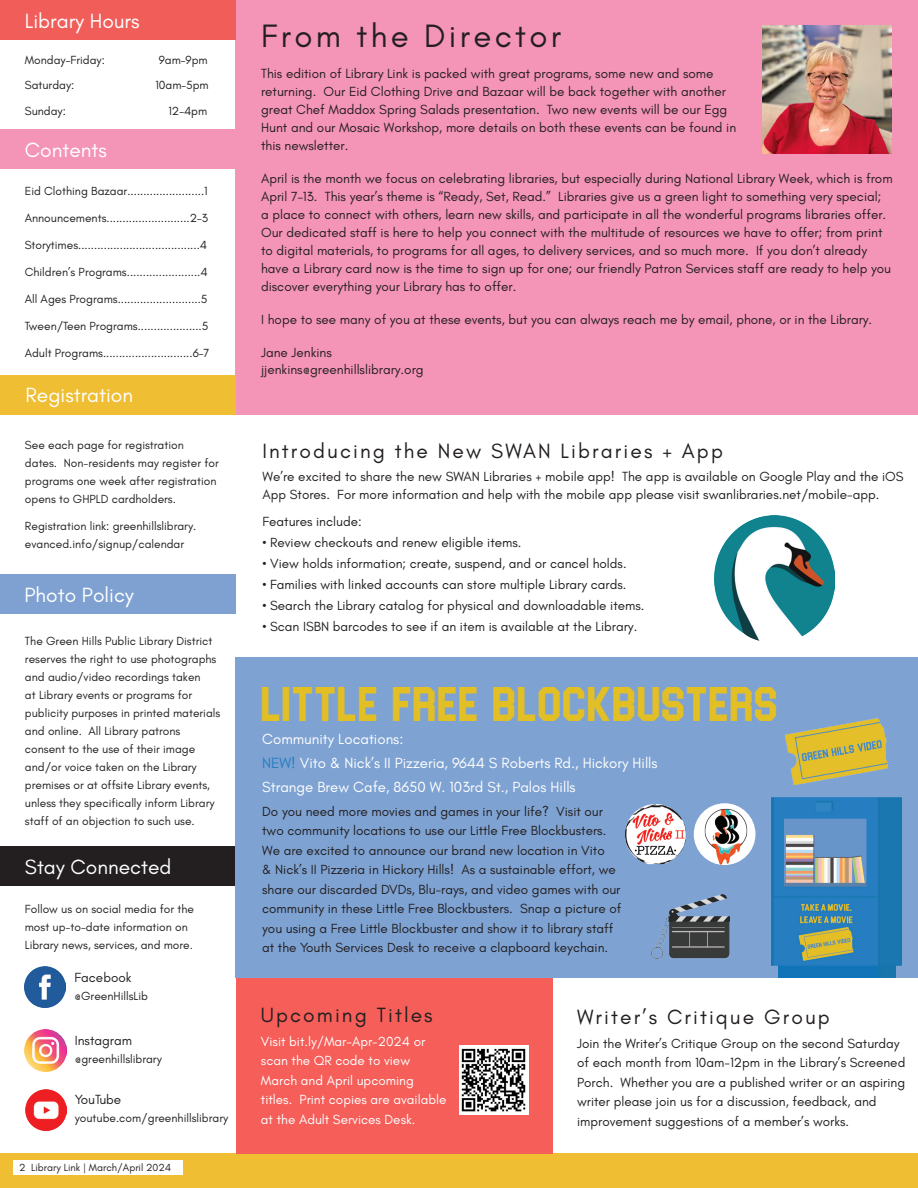
<style>
.page{position:relative;width:918px;height:1188px;background:#fff}
.page>*{position:absolute;margin:0;border:0;box-sizing:border-box;transform-origin:0 0}
.t1{font:49.5px "Blockletter";color:#e3bf26}
.t2{font:33px "Glacial Indifference";letter-spacing:.1em;color:#231f20}
.t3{font:21px "Glacial Indifference";letter-spacing:.1em;color:#231f20}
.head_1{font:21px "Glacial Indifference";color:#fff}
.t4{font:15px "Glacial Indifference";color:#fff}
.head_1-2{font:13.5px/18px "Glacial Indifference";color:#231f20}
.t5{font:13.5px/19.5px "Glacial Indifference";color:#fff}
.head_1-3{font:12px/18px "Glacial Indifference";color:#231f20}
.t6{font:10.5px "Glacial Indifference";color:#231f20}
.s1{color:#333233}
.s2{color:#267dc0}
</style>
<div class="page">
<div style="left:236px;top:0;width:682px;height:414px;background:#f494b6"></div>
<div style="left:0;top:1153px;width:918px;height:35px;background:#f0be33"></div>
<div style="left:0;top:0;width:236px;height:40px;background:#f15e5a"></div>
<img style="left:25px;top:967px;width:41px;height:41px">
<img style="left:25px;top:1030px;width:42px;height:41px">
<img style="left:25px;top:1089px;width:41px;height:41px">
<div style="left:0;top:129px;width:236px;height:40px;background:#f494b6"></div>
<div style="left:0;top:375px;width:236px;height:39px;background:#f0be33"></div>
<div style="left:0;top:574px;width:236px;height:40px;background:#7ea1d1"></div>
<div style="left:0;top:846px;width:236px;height:40px;background:#231f20"></div>
<div style="left:14px;top:1160px;width:169px;height:14px;background:#fff"></div>
<img style="left:762px;top:26px;width:130px;height:127px">
<img style="left:715px;top:516px;width:120px;height:125px">
<div style="left:236px;top:657px;width:682px;height:321px;background:#7ea2d2"></div>
<img style="left:771px;top:797px;width:131px;height:181px">
<img style="left:651px;top:894px;width:78px;height:64px">
<img style="left:625px;top:804px;width:61px;height:60px">
<div style="left:694px;top:803px;width:61px;height:62px;background:#fff;border-radius:50%"></div>
<img style="left:704px;top:809px;width:44px;height:56px">
<div style="left:236px;top:978px;width:316px;height:175px;background:#f55e59"></div>
<img style="left:459px;top:1045px;width:69px;height:69px">
<img style="left:785px;top:718px;width:103px;height:66px">
<p class="head_1" style="left:25px;top:9px;width:116px">Library Hours</p>
<p class="head_1-3" style="left:25px;top:51px;width:82px">Monday–Friday:</p>
<p class="head_1-3" style="left:159px;top:51px;width:50px">9am–9pm</p>
<p class="head_1-3" style="left:25px;top:76px;width:51px">Saturday:</p>
<p class="head_1-3" style="left:155px;top:76px;width:55px">10am–5pm</p>
<p class="head_1-3" style="left:25px;top:102px;width:43px">Sunday:</p>
<p class="head_1-3" style="left:169px;top:102px;width:40px">12–4pm</p>
<p class="head_1" style="left:25px;top:138px;width:83px">Contents</p>
<p class="head_1-3" style="left:25px;top:183px;width:185px">Eid Clothing Bazaar........................1</p>
<p class="head_1-3" style="left:25px;top:210px;width:185px">Announcements..........................2–3</p>
<p class="head_1-3" style="left:25px;top:237px;width:184px">Storytimes......................................4</p>
<p class="head_1-3" style="left:25px;top:264px;width:185px">Children’s Programs.......................4</p>
<p class="head_1-3" style="left:25px;top:291px;width:184px">All Ages Programs..........................5</p>
<p class="head_1-3" style="left:25px;top:318px;width:185px">Tween/Teen Programs....................5</p>
<p class="head_1-3" style="left:25px;top:345px;width:186px">Adult Programs............................6–7</p>
<p class="head_1" style="left:26px;top:384px;width:109px">Registration</p>
<p class="head_1-3" style="left:25px;top:436px;width:195px">See each page for registration dates. Non-residents may register for programs one week after registration opens to GHPLD cardholders.</p>
<p class="head_1-3" style="left:25px;top:517px;width:173px">Registration link: greenhillslibrary. evanced.info/signup/calendar</p>
<p class="head_1" style="left:24px;top:583px;width:111px">Photo Policy</p>
<p class="head_1-3" style="left:25px;top:632px;width:197px">The Green Hills Public Library District reserves the right to use photographs and audio/video recordings taken<br>at Library events or programs for publicity purposes in printed materials and online. All Library patrons consent to the use of their image and/or voice taken on the Library premises or at offsite Library events, unless they specifically inform Library staff of an objection to such use.</p>
<p class="head_1" style="left:25px;top:855px;width:148px">Stay Connected</p>
<p class="head_1-3" style="left:25px;top:900px;width:171px">Follow us on social media for the most up-to-date information on<br>Library news, services, and more<span class="s1">.</span></p>
<p class="head_1-2" style="left:75px;top:969px;width:59px">Facebook</p>
<p class="head_1-3" style="left:75px;top:987px;width:75px">@GreenHillsLib</p>
<p class="head_1-2" style="left:75px;top:1032px;width:59px">Instagram</p>
<p class="head_1-3" style="left:75px;top:1050px;width:89px">@greenhillslibrary</p>
<p class="head_1-2" style="left:75px;top:1091px;width:48px">YouTube</p>
<p class="head_1-3" style="left:75px;top:1109px;width:155px">youtube.com/greenhillslibrary</p>
<p class="t6" style="left:19px;top:1162px;width:154px">2 Library Link | March/April 2024</p>
<p class="t2" style="left:261px;top:17px;width:301px">From the Director</p>
<p class="head_1-2" style="left:261px;top:65px;width:477px">This edition of Library Link is packed with great programs, some new and some returning. Our Eid Clothing Drive and Bazaar will be back together with another great Chef Maddox Spring Salads presentation. Two new events will be our Egg Hunt and our Mosaic Workshop, more details on both these events can be found in this newsletter.</p>
<p class="head_1-2" style="left:261px;top:170px;width:633px">April is the month we focus on celebrating libraries, but especially during National Library Week, which is from April 7–13. This year’s theme is “Ready, Set, Read.” Libraries give us a green light to something very special;<br>a place to connect with others, learn new skills, and participate in all the wonderful programs libraries offer.<br>Our dedicated staff is here to help you connect with the multitude of resources we have to offer; from print to digital materials, to programs for all ages, to delivery services, and so much more. If you don’t already have a Library card now is the time to sign up for one; our friendly Patron Services staff are ready to help you discover everything your Library has to offer.</p>
<p class="head_1-2" style="left:261px;top:311px;width:613px">I hope to see many of you at these events, but you can always reach me by email, phone, or in the Library.</p>
<p class="head_1-2" style="left:261px;top:344px;width:72px">Jane Jenkins</p>
<p class="head_1-2" style="left:261px;top:360px;width:164px">jjenkins@greenhillslibrary.org</p>
<p class="t3" style="left:262px;top:439px;width:462px">Introducing the New SWAN Libraries + App</p>
<p class="head_1-2" style="left:262px;top:467px;width:643px">We’re excited to share the new SWAN Libraries + mobile app! The app is available on Google Play and the iOS<br>App Stores. For more information and help with the mobile app please visit swanlibraries.net/mobile-app.</p>
<p class="head_1-2" style="left:262px;top:512px;width:101px">Features include:</p>
<p class="head_1-2" style="left:262px;top:533px;width:261px">• Review checkouts and renew eligible items.</p>
<p class="head_1-2" style="left:262px;top:554px;width:366px">• View holds information; create, suspend, and or cancel holds.</p>
<p class="head_1-2" style="left:262px;top:575px;width:366px">• Families with linked accounts can store multiple Library cards.</p>
<p class="head_1-2" style="left:262px;top:596px;width:384px">• Search the Library catalog for physical and downloadable items.</p>
<p class="head_1-2" style="left:262px;top:617px;width:376px">• Scan ISBN barcodes to see if an item is available at the Library.</p>
<p class="t1" style="left:262px;top:669px;width:519px">LITTLE FREE BLOCKBUSTERS</p>
<p class="t4" style="left:262px;top:730px;width:143px">Community Locations:</p>
<p class="t4" style="left:262px;top:754px;width:397px"><span class="s2">NEW!</span> Vito &amp; Nick’s II Pizzeria, 9644 S Roberts Rd., Hickory Hills</p>
<p class="t4" style="left:262px;top:778px;width:315px">Strange Brew Cafe, 8650 W. 103rd St., Palos Hills</p>
<p class="head_1-2" style="left:262px;top:802px;width:361px;line-height:19.5px">Do you need more movies and games in your life? Visit our two community locations to use our Little Free Blockbusters.<br>We are excited to announce our brand new location in Vito<br>&amp; Nick’s II Pizzeria in Hickory Hills! As a sustainable effort, we share our discarded DVDs, Blu-rays, and video games with our community in these Little Free Blockbusters. Snap a picture of you using a Free Little Blockbuster and show it to library staff at the Youth Services Desk to receive a clapboard keychain.</p>
<p class="t3" style="left:261px;top:1003px;width:173px">Upcoming Titles</p>
<p class="t5" style="left:261px;top:1032px;width:187px">Visit bit.ly/Mar-Apr-2024 or scan the QR code to view<br>March and April upcoming titles. Print copies are available at the Adult Services Desk.</p>
<p class="t3" style="left:577px;top:1005px;width:254px">Writer’s Critique Group</p>
<p class="head_1-2" style="left:577px;top:1034px;width:330px;line-height:19.5px">Join the Writer’s Critique Group on the second Saturday of each month from 10am-12pm in the Library’s Screened Porch. Whether you are a published writer or an aspiring writer please join us for a discussion, feedback, and improvement suggestions of a member’s works.</p>
</div>
